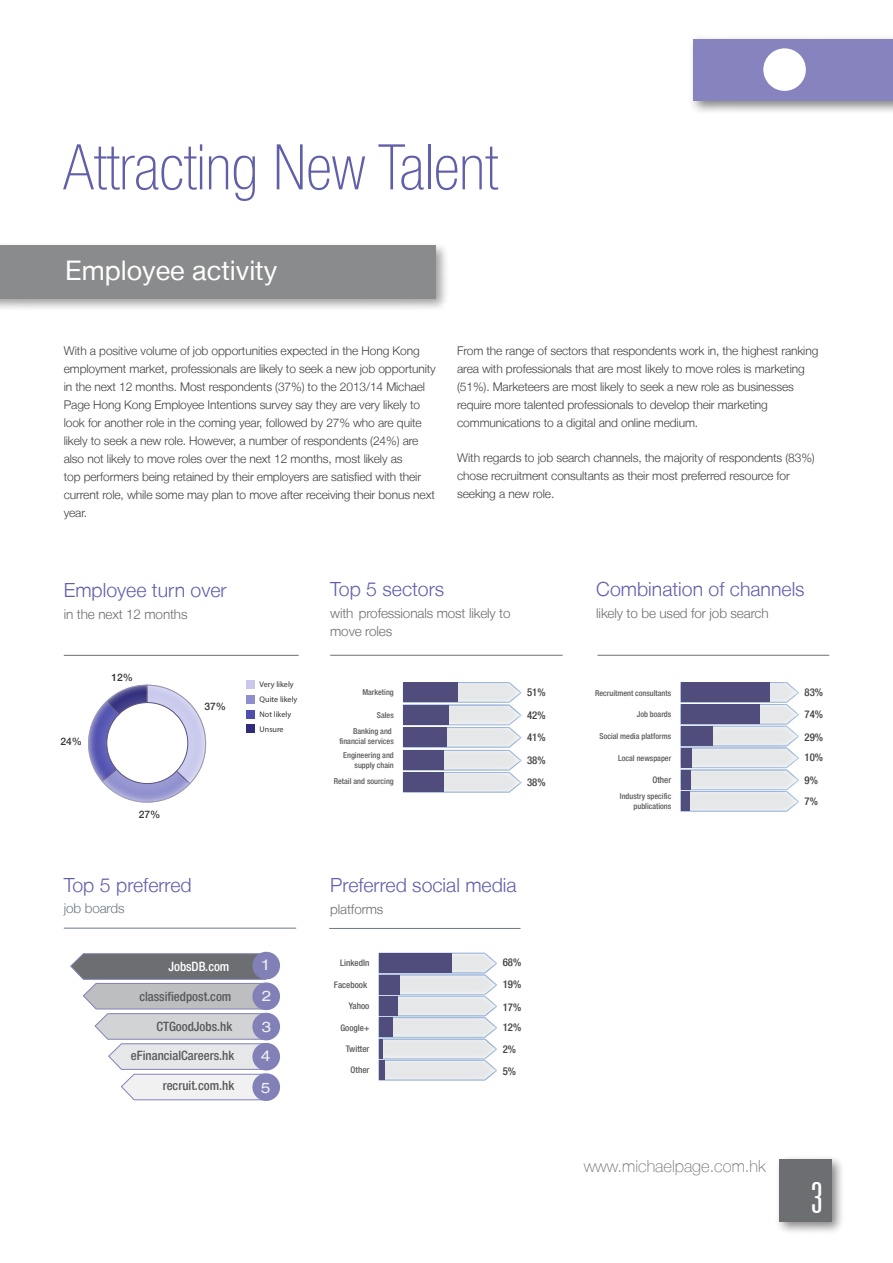
<style>
.page{position:relative;width:893px;height:1263px;background:#fff}
.page>*{position:absolute;margin:0;border:0;box-sizing:border-box;transform-origin:0 0}
.t1{font:100 condensed 63px "Helvetica Neue LT";color:#605faa}
.t2{font:300 ultra-condensed 43.2px "Univers LT";color:#fff}
.t3{font:27px "Helvetica Neue LT";color:#fff}
.t4{font:300 19.5px "Helvetica Neue LT";color:#605faa}
.t5{font:100 16.5px "Helvetica Neue LT";color:#6d6e71}
.t6{font:expanded 14.7px/30.5px "Helvetica Neue LT";color:#f1f1f2}
.t7{font:300 13.5px/18px "Helvetica Neue LT";letter-spacing:-.01em;color:#6d6e71}
.t8{font:300 13.5px "Helvetica Neue LT";letter-spacing:-.01em;color:#6c7885}
.t9{font:500 condensed 12.75px "Helvetica Neue LT";color:#58595b}
.t10{font:500 condensed 12.75px "Helvetica Neue LT";color:#fff}
.t11{font:300 12px/18px "Helvetica Neue LT";letter-spacing:-.01em;color:#414042}
.t12{font:500 condensed 10.8px/22.6px "Helvetica Neue LT";color:#414042}
.t13{font:500 10.2px "Helvetica Neue LT";color:#333}
.t14{font:500 condensed 9px "Helvetica Neue LT";color:#58595b}
.t15{font:500 condensed 8.1px/9.8px "Helvetica Neue LT";color:#58595b;text-align:right}
.t16{font:8.1px/14.9px "Myriad Pro";color:#333}
</style>
<div class="page">
<div style="left:774px;top:1154px;width:71px;height:81px;background:#000;opacity:.48"></div>
<div style="left:779px;top:1159px;width:53px;height:63px;background:#6d6e71"></div>
<div style="left:688px;top:34px;width:205px;height:80px;background:#000;opacity:.48"></div>
<div style="left:693px;top:39px;width:200px;height:62px;background:#8783be"></div>
<div style="left:763px;top:48px;width:43px;height:43px;background:#fff;border-radius:50%"></div>
<div style="left:246px;top:680px;width:8px;height:8px;background:#c8c8ed"></div>
<div style="left:246px;top:695px;width:8px;height:8px;background:#8e8ece"></div>
<div style="left:246px;top:710px;width:8px;height:8px;background:#4e4eaf"></div>
<div style="left:246px;top:725px;width:8px;height:8px;background:#2d2b7a"></div>
<img style="left:88px;top:684px;width:119px;height:119px">
<div style="left:107px;top:702px;width:81px;height:81px;background:#fff;border-radius:50%"></div>
<div style="left:106px;top:702px;width:82px;height:82px;border:1px solid #585181;border-radius:50%"></div>
<hr style="left:64px;top:655px;width:235px;height:1px;background:#6d6e71">
<hr style="left:597px;top:655px;width:232px;height:1px;background:#6d6e71">
<hr style="left:330px;top:655px;width:233px;height:1px;background:#6d6e71">
<svg style="left:403px;top:682px;width:119px;height:111px;background:#b6b7c9"></svg>
<div style="left:403px;top:772px;width:41px;height:20px;background:#504c7b"></div>
<svg style="left:680px;top:682px;width:119px;height:130px;background:#b6b8ca"></svg>
<div style="left:681px;top:770px;width:10px;height:20px;background:#504c7b"></div>
<div style="left:0;top:241px;width:449px;height:71px;background:#000;opacity:.48"></div>
<div style="left:0;top:246px;width:436px;height:53px;background:#8a8b8d"></div>
<svg style="left:378px;top:953px;width:119px;height:128px;background:#c7c9d6"></svg>
<div style="left:379px;top:1060px;width:6px;height:20px;background:#504c7b"></div>
<hr style="left:329px;top:928px;width:192px;height:1px;background:#6c7885">
<hr style="left:64px;top:928px;width:232px;height:1px;background:#6c7885">
<svg style="left:70px;top:953px;width:197px;height:148px"></svg>
<div style="left:252px;top:952px;width:28px;height:27px;background:#8181b7;border-radius:50%"></div>
<div style="left:252px;top:982px;width:28px;height:28px;background:#8181b7;border-radius:50%"></div>
<div style="left:252px;top:1013px;width:28px;height:27px;background:#8181b7;border-radius:50%"></div>
<div style="left:252px;top:1043px;width:28px;height:27px;background:#8181b7;border-radius:50%"></div>
<div style="left:252px;top:1073px;width:28px;height:28px;background:#8181b7;border-radius:50%"></div>
<h1 class="t1" style="left:63px;top:132px;width:436px">Attracting New Talent</h1>
<h3 class="t3" style="left:65px;top:254px;width:214px">Employee activity</h3>
<p class="t11" style="left:64px;top:342px;width:374px">With a positive volume of job opportunities expected in the Hong Kong employment market, professionals are likely to seek a new job opportunity in the next 12 months. Most respondents (37%) to the 2013/14 Michael Page Hong Kong Employee Intentions survey say they are very likely to look for another role in the coming year, followed by 27% who are quite likely to seek a new role. However, a number of respondents (24%) are also not likely to move roles over the next 12 months, most likely as<br>top performers being retained by their employers are satisfied with their current role, while some may plan to move after receiving their bonus next year.</p>
<p class="t11" style="left:457px;top:342px;width:363px">From the range of sectors that respondents work in, the highest ranking area with professionals that are most likely to move roles is marketing (51%). Marketeers are most likely to seek a new role as businesses require more talented professionals to develop their marketing communications to a digital and online medium.</p>
<p class="t11" style="left:457px;top:449px;width:359px">With regards to job search channels, the majority of respondents (83%) chose recruitment consultants as their most preferred resource for seeking a new role.</p>
<h3 class="t4" style="left:64px;top:578px;width:164px">Employee turn over</h3>
<p class="t7" style="left:64px;top:605px;width:125px">in the next 12 months</p>
<p class="t13" style="left:60px;top:735px;width:23px">24%</p>
<p class="t13" style="left:111px;top:672px;width:23px">12%</p>
<p class="t13" style="left:204px;top:701px;width:23px">37%</p>
<p class="t16" style="left:260px;top:677px;width:39px">Very likely<br>Quite likely<br>Not likely<br>Unsure</p>
<p class="t13" style="left:139px;top:808px;width:23px">27%</p>
<h3 class="t4" style="left:64px;top:873px;width:129px">Top 5 preferred</h3>
<p class="t8" style="left:64px;top:900px;width:62px">job boards</p>
<p class="t10" style="left:168px;top:959px;width:63px">JobsDB.com</p>
<p class="t9" style="left:139px;top:988px;width:94px">classifiedpost.com</p>
<p class="t9" style="left:156px;top:1018px;width:77px">CTGoodJobs.hk</p>
<p class="t9" style="left:131px;top:1048px;width:105px">eFinancialCareers.hk</p>
<p class="t9" style="left:163px;top:1078px;width:73px">recruit.com.hk</p>
<p class="t6" style="left:261px;top:949px;width:12px">1<br>2<br>3<br>4</p>
<p class="t6" style="left:261px;top:1072px;width:11px">5</p>
<h3 class="t4" style="left:330px;top:577px;width:116px">Top 5 sectors</h3>
<p class="t7" style="left:330px;top:604px;width:182px">with professionals most likely to move roles</p>
<p class="t15" style="left:362px;top:687px;width:33px">Marketing</p>
<p class="t15" style="left:353px;top:707px;width:42px;line-height:16.4px">Sales<br>Banking and</p>
<p class="t15" style="left:339px;top:736px;width:56px">financial services</p>
<p class="t12" style="left:527px;top:681px;width:20px">51%</p>
<p class="t12" style="left:527px;top:703px;width:20px">42%<br>41%</p>
<p class="t15" style="left:343px;top:750px;width:52px">Engineering and supply chain</p>
<p class="t12" style="left:527px;top:749px;width:20px">38%</p>
<p class="t15" style="left:334px;top:776px;width:61px">Retail and sourcing</p>
<p class="t12" style="left:527px;top:771px;width:20px">38%</p>
<h3 class="t4" style="left:330px;top:873px;width:188px">Preferred social media</h3>
<p class="t7" style="left:330px;top:900px;width:55px">platforms</p>
<p class="t12" style="left:503px;top:951px;width:20px;line-height:22.2px">68%<br>19%</p>
<p class="t14" style="left:340px;top:957px;width:31px">LinkedIn</p>
<p class="t14" style="left:334px;top:979px;width:35px">Facebook</p>
<p class="t14" style="left:340px;top:1022px;width:31px">Google+</p>
<p class="t14" style="left:349px;top:1000px;width:22px">Yahoo</p>
<p class="t12" style="left:503px;top:995px;width:20px">17%</p>
<p class="t12" style="left:503px;top:1016px;width:20px">12%</p>
<p class="t14" style="left:346px;top:1044px;width:25px">Twitter</p>
<p class="t12" style="left:503px;top:1037px;width:15px">2%</p>
<p class="t14" style="left:351px;top:1064px;width:20px">Other</p>
<p class="t12" style="left:503px;top:1059px;width:15px">5%</p>
<h3 class="t4" style="left:596px;top:577px;width:210px">Combination of channels</h3>
<p class="t7" style="left:596px;top:604px;width:174px">likely to be used for job search</p>
<p class="t15" style="left:595px;top:688px;width:78px">Recruitment consultants</p>
<p class="t12" style="left:804px;top:681px;width:20px">83%</p>
<p class="t12" style="left:804px;top:703px;width:20px">74%</p>
<p class="t12" style="left:804px;top:746px;width:20px">10%</p>
<p class="t12" style="left:805px;top:790px;width:15px">7%</p>
<p class="t15" style="left:637px;top:710px;width:36px">Job boards</p>
<p class="t15" style="left:618px;top:753px;width:54px">Local newspaper</p>
<p class="t15" style="left:599px;top:731px;width:73px">Social media platforms</p>
<p class="t12" style="left:804px;top:725px;width:20px">29%</p>
<p class="t14" style="left:652px;top:774px;width:20px">Other</p>
<p class="t12" style="left:805px;top:769px;width:15px">9%</p>
<p class="t15" style="left:620px;top:791px;width:53px">Industry specific publications</p>
<h3 class="t5" style="left:584px;top:1156px;width:183px">www.michaelpage.com.hk</h3>
<h2 class="t2" style="left:811px;top:1175px;width:13px">3</h2>
</div>
